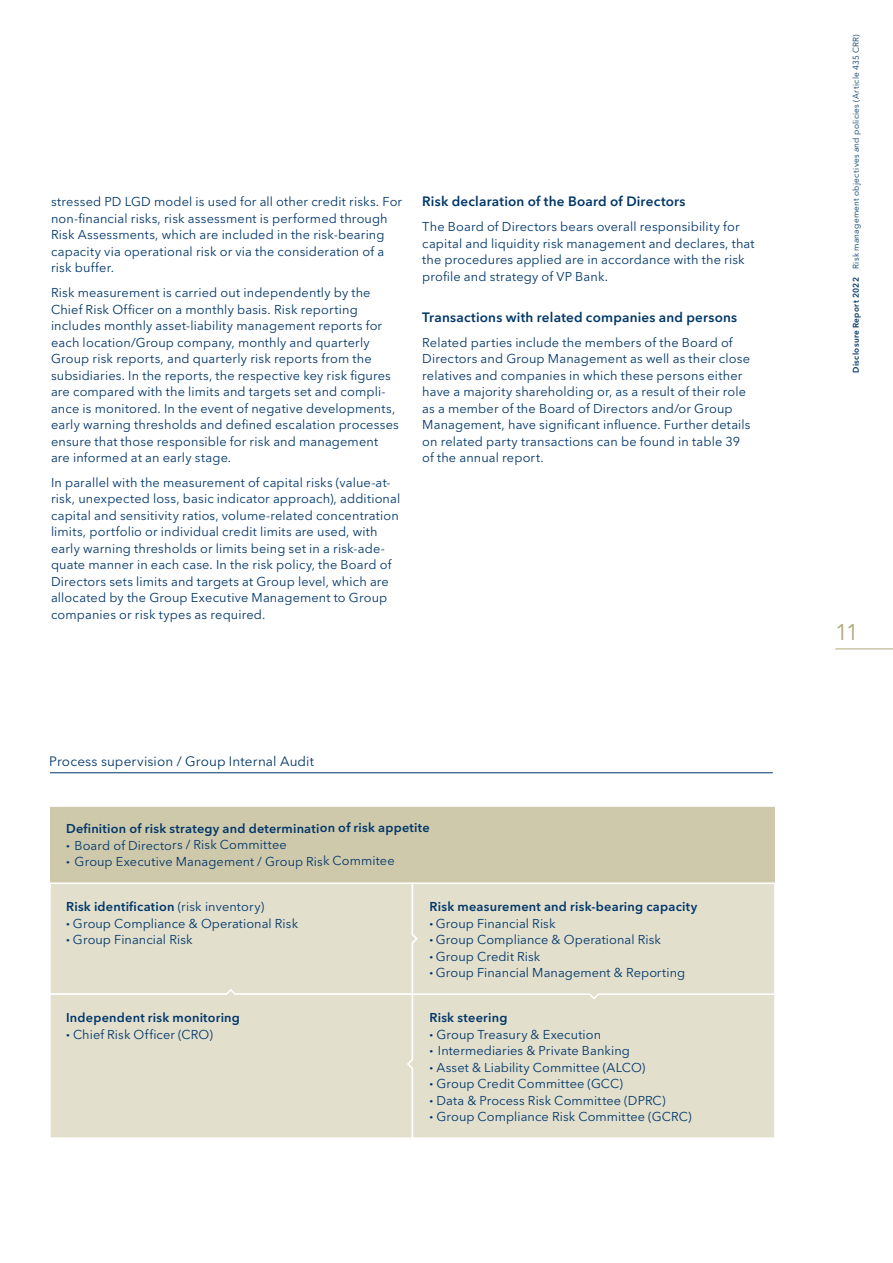
<style>
.page{position:relative;width:893px;height:1263px;background:#fff}
.page>*{position:absolute;margin:0;border:0;box-sizing:border-box;transform-origin:0 0}
.t1{font:22.5px "VP Next";color:#afa87b}
.t2{font:600 13.5px "VP Next";letter-spacing:.015em;color:#003668}
.t3{font:13.5px "VP Next";letter-spacing:.01em;color:#003668}
.t4{font:12.75px/16.5px "VP Next";letter-spacing:.01em;color:#003668}
.t5{font:600 12.75px/16.5px "VP Next";letter-spacing:.015em;color:#003668}
.t6{font:8.25px "VP Next";letter-spacing:.035em;color:#003668}
.s1{font-weight:600}
.s2{font-weight:700}
.s3{font-weight:400}
</style>
<div class="page">
<svg style="left:835px;top:648px;width:24px;height:1px"></svg>
<hr style="left:859px;top:648px;width:34px;height:1px;background:#afa87b">
<hr style="left:50px;top:772px;width:723px;height:1px;background:#003668">
<div style="left:50px;top:806px;width:725px;height:76px;background:#cfc9ac"></div>
<div style="left:50px;top:1001px;width:356px;height:137px;background:#e2dfcd"></div>
<div style="left:406px;top:1001px;width:369px;height:137px;background:#e2dfcd"></div>
<div style="left:50px;top:882px;width:725px;height:119px;background:#e2dfcd"></div>
<p class="t4" style="left:51px;top:194px;width:353px">stressed PD LGD model is used for all other credit risks. For non-financial risks, risk assessment is performed through Risk Assessments, which are included in the risk-bearing capacity via operational risk or via the consideration of a risk buffer.</p>
<p class="t4" style="left:51px;top:284px;width:349px">Risk measurement is carried out independently by the Chief Risk Officer on a monthly basis. Risk reporting includes monthly asset-liability management reports for each location/Group company, monthly and quarterly Group risk reports, and quarterly risk reports from the subsidiaries. In the reports, the respective key risk figures are compared with the limits and targets set and compli&shy;ance is monitored. In the event of negative developments, early warning thresholds and defined escalation processes ensure that those responsible for risk and management are informed at an early stage.</p>
<p class="t4" style="left:51px;top:474px;width:351px">In parallel with the measurement of capital risks (value-at&shy;risk, unexpected loss, basic indicator approach), additional capital and sensitivity ratios, volume-related concentration limits, portfolio or individual credit limits are used, with early warning thresholds or limits being set in a risk-ade&shy;quate manner in each case. In the risk policy, the Board of Directors sets limits and targets at Group level, which are allocated by the Group Executive Management to Group companies or risk types as required.</p>
<p class="t2" style="left:422px;top:193px;width:265px">Risk declaration of the Board of Directors</p>
<p class="t4" style="left:422px;top:218px;width:334px">The Board of Directors bears overall responsibility for capital and liquidity risk management and declares, that the procedures applied are in accordance with the risk profile and strategy of VP Bank.</p>
<p class="t2" style="left:422px;top:309px;width:316px">Transactions with related companies and persons</p>
<p class="t4" style="left:422px;top:334px;width:330px">Related parties include the members of the Board of Directors and Group Management as well as their close relatives and companies in which these persons either have a majority shareholding or, as a result of their role as a member of the Board of Directors and/or Group Management, have significant influence. Further details on related party transactions can be found in table 39 of the annual report.</p>
<p class="t3" style="left:49px;top:753px;width:266px">Process supervision / Group Internal Audit</p>
<p class="t4" style="left:66px;top:820px;width:365px"><span class="s1">Definition of risk strategy and determination of risk appetite </span><span class="s2">·</span> Board of Directors / Risk Committee<br><span class="s2">·</span> Group Executive Management / Group Risk Commitee</p>
<p class="t4" style="left:66px;top:898px;width:234px"><span class="s1">Risk identification</span> (risk inventory)<br><span class="s2">·</span> Group Compliance &amp; Operational Risk <span class="s2">·</span> Group Financial Risk</p>
<p class="t4" style="left:430px;top:898px;width:269px"><span class="s1">Risk measurement and risk-bearing capacity </span><span class="s2">·</span> Group Financial Risk<br><span class="s2">·</span> Group Compliance &amp; Operational Risk<br><span class="s2">·</span> Group Credit Risk<br><span class="s2">·</span> Group Financial Management &amp; Reporting</p>
<p class="t5" style="left:66px;top:1009px;width:175px">Independent risk monitoring <span class="s2">·</span> <span class="s3">Chief Risk Officer (CRO)</span></p>
<p class="t4" style="left:429px;top:1009px;width:264px"><span class="s1">Risk steering<br></span><span class="s2">·</span> Group Treasury &amp; Execution<br><span class="s2">·</span> Intermediaries &amp; Private Banking<br><span class="s2">·</span> Asset &amp; Liability Committee (ALCO)<br><span class="s2">·</span> Group Credit Committee (GCC)<br><span class="s2">·</span> Data &amp; Process Risk Committee (DPRC)<br><span class="s2">·</span> Group Compliance Risk Committee (GCRC)</p>
<p class="t6" style="left:851px;top:373px;width:340px;rotate:-90deg"><span class="s1">Disclosure Report 2022</span> Risk management objectives and policies (Article 435 CRR)</p>
<h1 class="t1" style="left:835px;top:619px;width:25px">11</h1>
</div>
